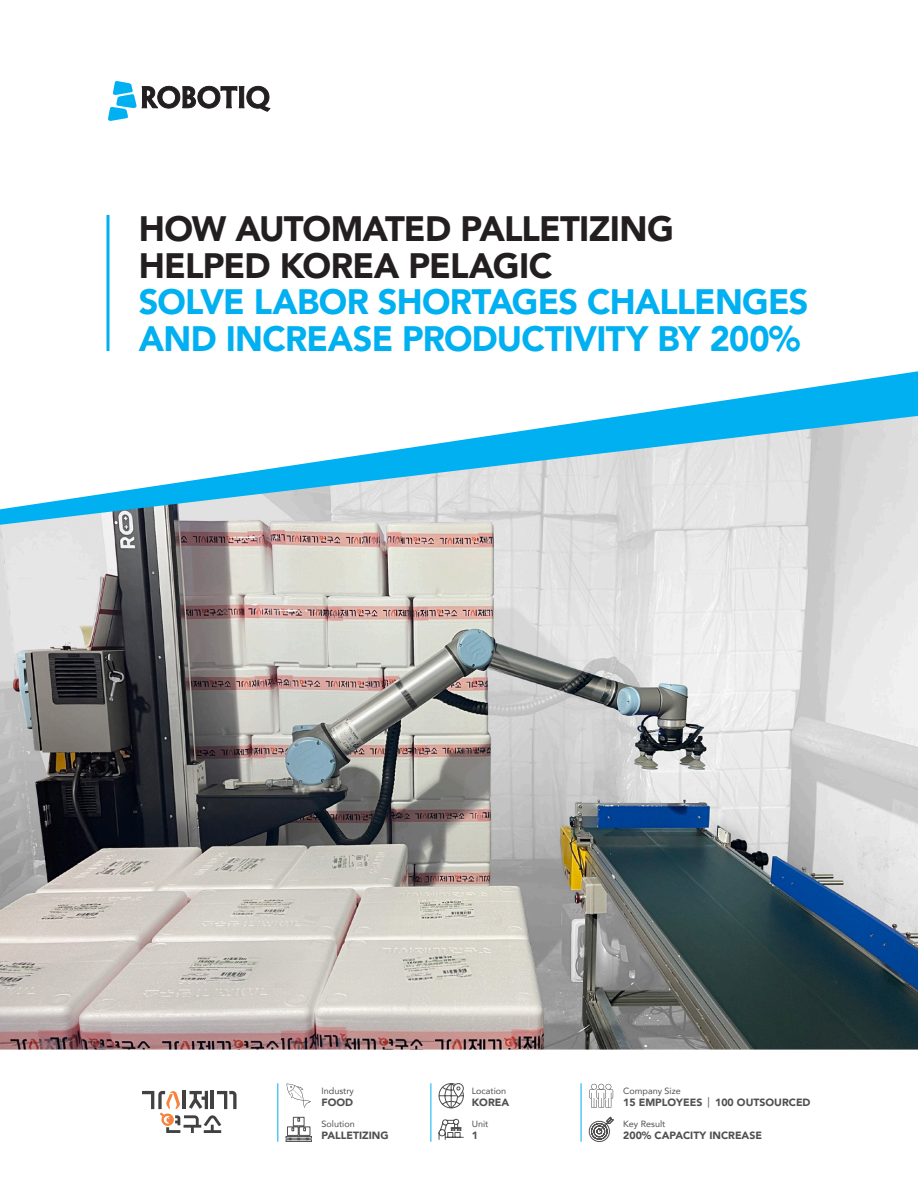
<style>
.page{position:relative;width:918px;height:1188px;background:#fff}
.page>*{position:absolute;margin:0;border:0;box-sizing:border-box;transform-origin:0 0}
.t1{font:900 35.25px/36.8px "Avenir";letter-spacing:-.02em;color:#00b0f0}
.t2{font:900 35.25px/36.8px "Avenir";letter-spacing:-.025em;color:#231f20}
.t3{font:900 10.5px "Avenir";color:#505051}
.t4{font:9px "Avenir";color:#505051}
.s1{font-weight:400}
</style>
<div class="page">
<svg style="left:621px;top:371px;width:297px;height:45px"></svg>
<img style="left:0;top:416px;width:918px;height:634px">
<svg style="left:106px;top:215px;width:4px;height:136px"></svg>
<svg style="left:108px;top:81px;width:162px;height:40px"></svg>
<hr style="left:581px;top:1083px;width:1px;height:59px;background:#00b0f0">
<svg style="left:589px;top:1084px;width:24px;height:24px"></svg>
<svg style="left:588px;top:1116px;width:26px;height:26px"></svg>
<hr style="left:431px;top:1083px;width:1px;height:59px;background:#00b0f0">
<svg style="left:439px;top:1119px;width:25px;height:21px"></svg>
<svg style="left:438px;top:1083px;width:26px;height:26px"></svg>
<div style="left:286px;top:1136px;width:26px;height:2px;border:1px solid #505051"></div>
<div style="left:286px;top:1139px;width:26px;height:3px;border:1px solid #505051"></div>
<svg style="left:287px;top:1117px;width:24px;height:23px"></svg>
<hr style="left:277px;top:1083px;width:1px;height:59px;background:#00b0f0">
<svg style="left:286px;top:1084px;width:25px;height:24px"></svg>
<svg style="left:142px;top:1091px;width:95px;height:42px"></svg>
<h1 class="t2" style="left:139px;top:209px;width:537px">HOW AUTOMATED PALLETIZING<br>HELPED KOREA PELAGIC</h1>
<h1 class="t1" style="left:139px;top:283px;width:671px">SOLVE LABOR SHORTAGES CHALLENGES<br>AND INCREASE PRODUCTIVITY BY 200%</h1>
<p class="t4" style="left:322px;top:1083px;width:34px">Industry</p>
<p class="t3" style="left:322px;top:1093px;width:33px">FOOD</p>
<p class="t4" style="left:322px;top:1117px;width:35px">Solution</p>
<p class="t3" style="left:322px;top:1127px;width:69px">PALLETIZING</p>
<p class="t4" style="left:472px;top:1083px;width:36px">Location</p>
<p class="t3" style="left:472px;top:1093px;width:39px">KOREA</p>
<p class="t4" style="left:472px;top:1117px;width:18px">Unit</p>
<p class="t3" style="left:472px;top:1127px;width:8px">1</p>
<p class="t4" style="left:623px;top:1083px;width:59px">Company Size</p>
<p class="t3" style="left:623px;top:1093px;width:189px">15 EMPLOYEES <span class="s1">|</span> 100 OUTSOURCED</p>
<p class="t4" style="left:623px;top:1117px;width:44px">Key Result</p>
<p class="t3" style="left:623px;top:1127px;width:140px">200% CAPACITY INCREASE</p>
</div>
